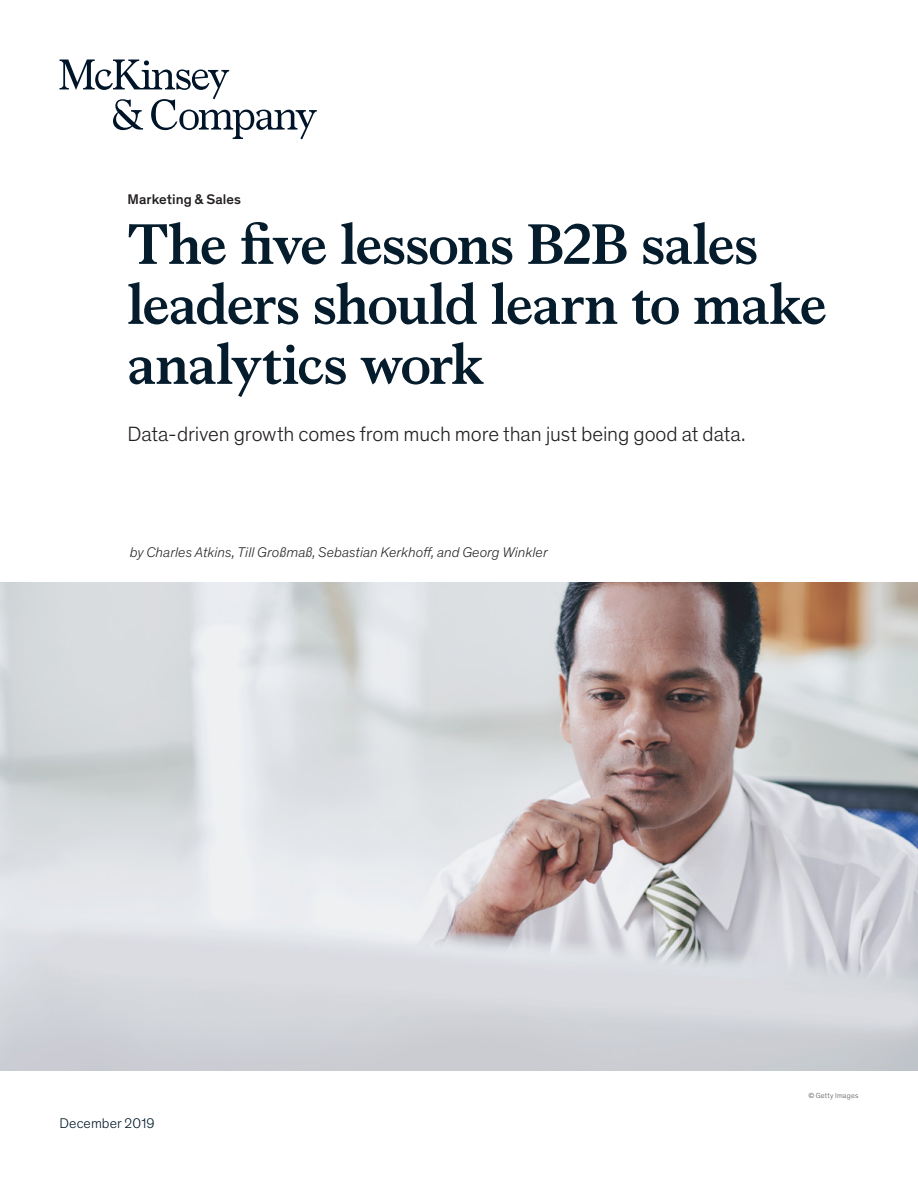
<style>
.page{position:relative;width:918px;height:1188px;background:#fff}
.page>*{position:absolute;margin:0;border:0;box-sizing:border-box;transform-origin:0 0}
.Title_of_article-dee{font:700 57px/60px "Bower";letter-spacing:-.015em;color:#051c2c}
.Standfirst-Dek_Thein{font:300 21px "Theinhardt Pan";letter-spacing:-.005em;color:#231f20}
.Author_byline{font:italic 300 14.25px "Theinhardt Pan";letter-spacing:.005em;color:#231f20}
.Eyebrow{font:500 14.25px "Theinhardt Pan";letter-spacing:.005em;color:#231f20}
.Cover_date_-_Deep_bl{font:300 14.25px "Theinhardt Pan";letter-spacing:.01em;color:#051c2c}
.Art_Photo_credit{font:300 7.5px "Theinhardt Pan";letter-spacing:.025em;color:#57585a}
</style>
<div class="page">
<img style="left:0;top:582px;width:918px;height:488px">
<svg style="left:60px;top:60px;width:257px;height:79px"></svg>
<p class="Eyebrow" style="left:128px;top:189px;width:115px">Marketing &amp; Sales</p>
<p class="Title_of_article-dee" style="left:128px;top:210px;width:701px">The five lessons B2B sales leaders should learn to make analytics work</p>
<p class="Standfirst-Dek_Thein" style="left:128px;top:419px;width:620px">Data-driven growth comes from much more than just being good at data.</p>
<p class="Author_byline" style="left:130px;top:542px;width:419px">by Charles Atkins, Till Großmaß, Sebastian Kerkhoff, and Georg Winkler</p>
<p class="Cover_date_-_Deep_bl" style="left:60px;top:1114px;width:97px">December 2019</p>
<p class="Art_Photo_credit" style="left:808px;top:1090px;width:52px">© Getty Images</p>
</div>
